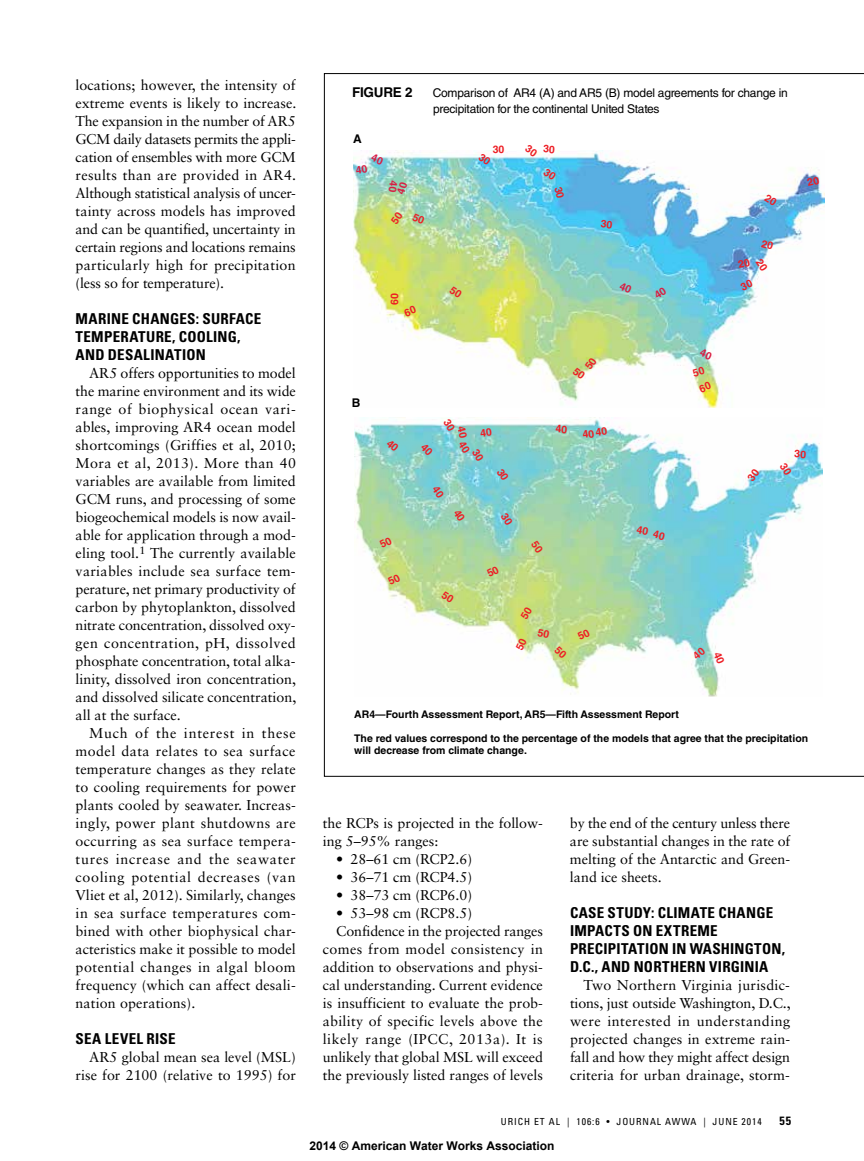
<style>
.page{position:relative;width:864px;height:1161px;background:#fff}
.page>*{position:absolute;margin:0;border:0;box-sizing:border-box;transform-origin:0 0}
.t1{font:700 condensed 15px/18px "Univers LT Std";letter-spacing:.015em;color:#000}
.t2{font:14.25px/18px "Sabon LT Std";color:#000;text-align:justify}
.t3{font:14.25px "Sabon LT Std";letter-spacing:.02em;color:#000}
.t4{font:14.25px "Sabon LT Std";letter-spacing:.04em;color:#000}
.t5{font:14.25px "Sabon LT Std";letter-spacing:.03em;color:#000}
.t6{font:700 13.5px "Helvetica LT Std";letter-spacing:-.02em;color:#000}
.t7{font:12px/16.5px "Helvetica LT Std";letter-spacing:-.02em;color:#000}
.t8{font:700 12px "Arial";color:#000}
.t9{font:700 condensed 12px "Univers LT Std";color:#000}
.t10{font:700 12px "Helvetica LT Std";color:#000}
.t11{font:700 10.5px/12px "Helvetica LT Std";color:#000}
.t12{font:700 10.5px "Helvetica LT Std";color:#ed1d24}
.t13{font:condensed 9.75px "Univers LT Std";letter-spacing:.1em;color:#000}
</style>
<div class="page">
<svg style="left:324px;top:73px;width:540px;height:704px"></svg>
<img style="left:354px;top:418px;width:469px;height:279px">
<img style="left:353px;top:150px;width:472px;height:257px">
<svg style="left:356px;top:154px;width:28px;height:20px"></svg>
<svg style="left:389px;top:180px;width:18px;height:15px"></svg>
<svg style="left:619px;top:282px;width:13px;height:11px"></svg>
<svg style="left:654px;top:287px;width:13px;height:12px"></svg>
<svg style="left:699px;top:349px;width:14px;height:11px"></svg>
<svg style="left:390px;top:211px;width:13px;height:14px"></svg>
<svg style="left:412px;top:213px;width:13px;height:11px"></svg>
<svg style="left:449px;top:286px;width:13px;height:12px"></svg>
<svg style="left:572px;top:357px;width:25px;height:23px"></svg>
<svg style="left:391px;top:294px;width:26px;height:23px"></svg>
<svg style="left:692px;top:366px;width:20px;height:27px"></svg>
<svg style="left:478px;top:153px;width:13px;height:12px"></svg>
<svg style="left:525px;top:144px;width:30px;height:13px"></svg>
<svg style="left:543px;top:168px;width:22px;height:31px"></svg>
<svg style="left:601px;top:220px;width:12px;height:9px"></svg>
<svg style="left:740px;top:279px;width:13px;height:12px"></svg>
<svg style="left:807px;top:176px;width:12px;height:10px"></svg>
<svg style="left:764px;top:194px;width:13px;height:12px"></svg>
<svg style="left:761px;top:239px;width:13px;height:11px"></svg>
<svg style="left:738px;top:258px;width:12px;height:10px"></svg>
<svg style="left:756px;top:258px;width:12px;height:13px"></svg>
<svg style="left:379px;top:537px;width:13px;height:12px"></svg>
<svg style="left:388px;top:573px;width:13px;height:12px"></svg>
<svg style="left:486px;top:566px;width:14px;height:11px"></svg>
<svg style="left:441px;top:591px;width:13px;height:13px"></svg>
<svg style="left:531px;top:540px;width:12px;height:14px"></svg>
<svg style="left:520px;top:606px;width:13px;height:14px"></svg>
<svg style="left:516px;top:638px;width:11px;height:13px"></svg>
<svg style="left:537px;top:629px;width:13px;height:9px"></svg>
<svg style="left:577px;top:628px;width:13px;height:12px"></svg>
<svg style="left:554px;top:646px;width:13px;height:13px"></svg>
<svg style="left:692px;top:647px;width:14px;height:13px"></svg>
<svg style="left:714px;top:651px;width:11px;height:13px"></svg>
<svg style="left:636px;top:526px;width:29px;height:14px"></svg>
<svg style="left:556px;top:425px;width:11px;height:8px"></svg>
<svg style="left:386px;top:439px;width:13px;height:13px"></svg>
<svg style="left:420px;top:443px;width:13px;height:13px"></svg>
<svg style="left:432px;top:485px;width:13px;height:14px"></svg>
<svg style="left:497px;top:468px;width:12px;height:13px"></svg>
<svg style="left:443px;top:418px;width:49px;height:44px;background:#98d7d6"></svg>
<svg style="left:501px;top:512px;width:12px;height:14px"></svg>
<svg style="left:453px;top:509px;width:13px;height:13px"></svg>
<svg style="left:747px;top:468px;width:13px;height:14px"></svg>
<svg style="left:780px;top:450px;width:26px;height:26px"></svg>
<p class="t2" style="left:76px;top:76px;width:222px">locations; however, the intensity of extreme events is likely to increase.<br>The expansion in the number of AR5<br>GCM daily datasets permits the appli&shy;cation of ensembles with more GCM results than are provided in AR4.<br>Although statistical analysis of uncer&shy;tainty across models has improved and can be quantified, uncertainty in certain regions and locations remains particularly high for precipitation (less so for temperature).</p>
<p class="t1" style="left:76px;top:310px;width:187px">MARINE CHANGES: SURFACE<br>TEMPERATURE, COOLING,<br>AND DESALINATION</p>
<p class="t2" style="left:76px;top:364px;width:222px;text-indent:14px">AR5 offers opportunities to model the marine environment and its wide range of biophysical ocean vari&shy;ables, improving AR4 ocean model shortcomings (Griffies et al, 2010; Mora et al, 2013). More than 40 variables are available from limited GCM runs, and processing of some biogeochemical models is now avail&shy;able for application through a mod&shy;eling tool.<sup>1</sup> The currently available variables include sea surface tem&shy;perature, net primary productivity of carbon by phytoplankton, dissolved nitrate concentration, dissolved oxy&shy;gen concentration, pH, dissolved phosphate concentration, total alka&shy;linity, dissolved iron concentration, and dissolved silicate concentration, all at the surface.</p>
<p class="t2" style="left:76px;top:724px;width:222px;text-indent:13px">Much of the interest in these model data relates to sea surface temperature changes as they relate to cooling requirements for power plants cooled by seawater. Increas&shy;ingly, power plant shutdowns are occurring as sea surface tempera&shy;tures increase and the seawater cooling potential decreases (van Vliet et al, 2012). Similarly, changes in sea surface temperatures com&shy;bined with other biophysical char&shy;acteristics make it possible to model potential changes in algal bloom frequency (which can affect desali&shy;nation operations).</p>
<p class="t1" style="left:76px;top:1030px;width:101px">SEA LEVEL RISE</p>
<p class="t2" style="left:76px;top:1048px;width:222px;text-align:right">AR5 global mean sea level (MSL) rise for 2100 (relative to 1995) for</p>
<p class="t6" style="left:352px;top:84px;width:62px">FIGURE 2</p>
<p class="t7" style="left:433px;top:84px;width:356px">Comparison of AR4 (A) and AR5 (B) model agreements for change in precipitation for the continental United States</p>
<p class="t10" style="left:353px;top:131px;width:10px">A</p>
<p class="t10" style="left:352px;top:396px;width:10px">B</p>
<p class="t12" style="left:493px;top:142px;width:13px">30</p>
<p class="t12" style="left:582px;top:428px;width:26px;rotate:-8deg">40 40</p>
<p class="t11" style="left:354px;top:708px;width:326px">AR4—Fourth Assessment Report, AR5—Fifth Assessment Report</p>
<p class="t11" style="left:354px;top:732px;width:456px">The red values correspond to the percentage of the models that agree that the precipitation will decrease from climate change.</p>
<p class="t2" style="left:323px;top:814px;width:222px">the RCPs is projected in the follow&shy;ing 5–95% ranges:</p>
<p class="t2" style="left:336px;top:850px;width:137px">• 28–61 cm (RCP2.6)</p>
<p class="t2" style="left:336px;top:868px;width:137px">• 36–71 cm (RCP4.5)</p>
<p class="t2" style="left:336px;top:886px;width:137px">• 38–73 cm (RCP6.0)</p>
<p class="t2" style="left:336px;top:904px;width:137px">• 53–98 cm (RCP8.5)</p>
<p class="t2" style="left:336px;top:922px;width:208px">Confidence in the projected ranges</p>
<p class="t5" style="left:323px;top:941px;width:222px">comes from model consistency in</p>
<p class="t2" style="left:323px;top:958px;width:222px">addition to observations and physi-</p>
<p class="t2" style="left:323px;top:976px;width:222px">cal understanding. Current evidence</p>
<p class="t2" style="left:323px;top:994px;width:222px">is insufficient to evaluate the prob-</p>
<p class="t3" style="left:323px;top:1013px;width:222px">ability of specific levels above the</p>
<p class="t4" style="left:323px;top:1031px;width:222px">likely range (IPCC, 2013a). It is</p>
<p class="t2" style="left:323px;top:1048px;width:222px">unlikely that global MSL will exceed</p>
<p class="t2" style="left:323px;top:1066px;width:222px">the previously listed ranges of levels</p>
<p class="t2" style="left:570px;top:814px;width:222px">by the end of the century unless there are substantial changes in the rate of melting of the Antarctic and Green&shy;land ice sheets.</p>
<p class="t1" style="left:570px;top:904px;width:217px">CASE STUDY: CLIMATE CHANGE<br>IMPACTS ON EXTREME<br>PRECIPITATION IN WASHINGTON,<br>D.C., AND NORTHERN VIRGINIA</p>
<p class="t2" style="left:570px;top:976px;width:222px;text-indent:13px">Two Northern Virginia jurisdic&shy;tions, just outside Washington, D.C., were interested in understanding projected changes in extreme rain&shy;fall and how they might affect design criteria for urban drainage, storm-</p>
<p class="t13" style="left:501px;top:1115px;width:262px">URICH ET AL | 106:6 • JOURNAL AWWA | JUNE 2014</p>
<p class="t9" style="left:779px;top:1114px;width:13px">55</p>
<p class="t8" style="left:310px;top:1138px;width:246px">2014 © American Water Works Association</p>
</div>
